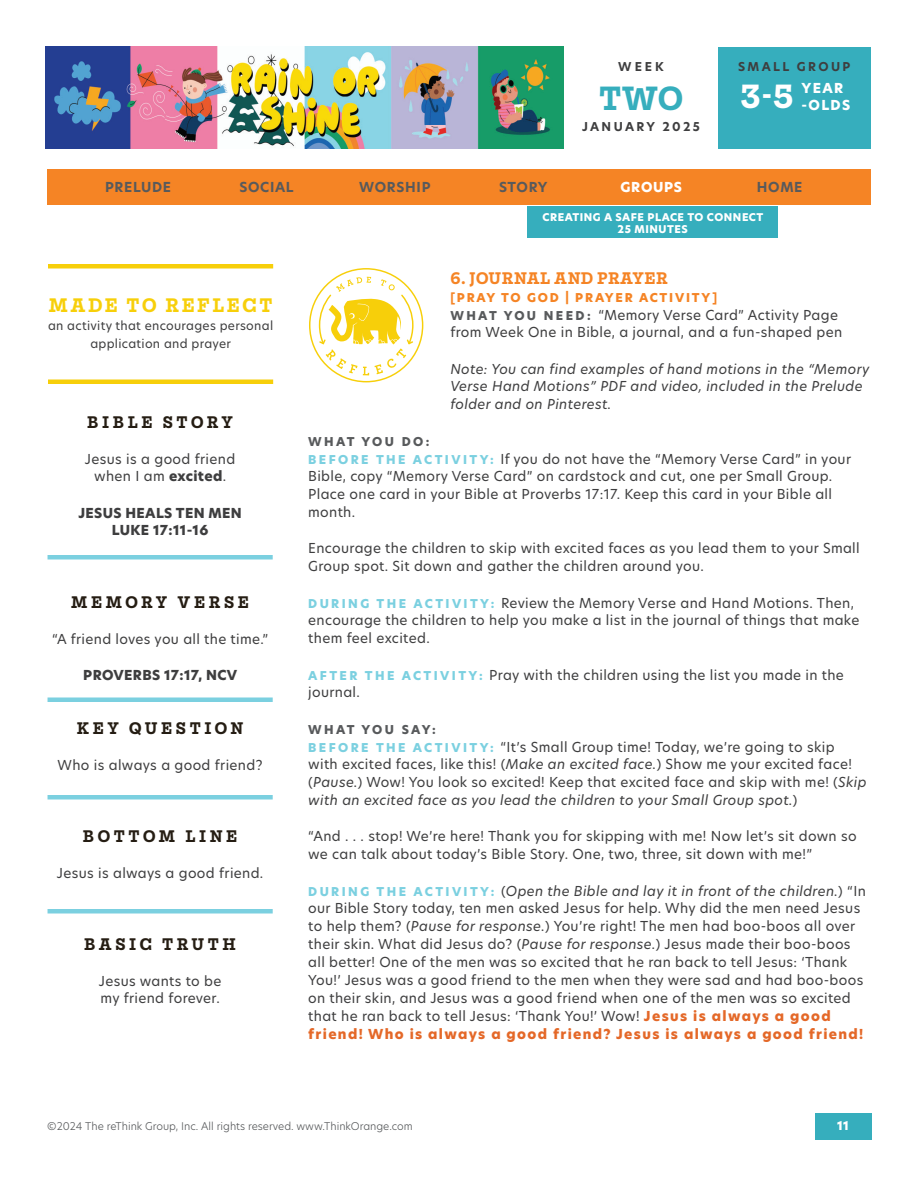
<style>
.page{position:relative;width:918px;height:1188px;background:#fff}
.page>*{position:absolute;margin:0;border:0;box-sizing:border-box;transform-origin:0 0}
.t1{font:700 36px "Mortise";color:#36aebd}
.t2{font:700 36px "Mortise";color:#fff}
.t3{font:700 21px "Mortise";letter-spacing:.125em;color:#f7cf0a}
.t4{font:700 18px "Mortise";letter-spacing:.2em;color:#251d13}
.t5{font:700 18px "Mortise";letter-spacing:.025em;color:#f58425}
.t6{font:13.5px/18px "New Hero";letter-spacing:.025em;color:#3e3e3f}
.t7{font:italic 13.5px/18px "New Hero";letter-spacing:.025em;color:#3e3e3f}
.t8{font:800 13.5px/18px "New Hero";letter-spacing:.025em;color:#3e3e3f;text-align:center}
.t9{font:700 13.5px "New Hero";letter-spacing:.05em;color:#585a5c}
.t10{font:800 13.5px/16.2px "New Hero";letter-spacing:.1em;color:#fff}
.t11{font:12px/18px "New Hero";letter-spacing:.025em;color:#3e3e3f;text-align:center}
.t12{font:800 12px "New Hero";letter-spacing:.15em;color:#f58425}
.t13{font:700 12px "New Hero";letter-spacing:.2em;color:#3e3e3f}
.t14{font:800 12px "New Hero";letter-spacing:.18em;color:#585a5c}
.t15{font:800 12px "New Hero";letter-spacing:.2em;color:#585a5c}
.t16{font:800 12px "New Hero";color:#fff}
.t17{font:300 10.5px "New Hero";color:#585a5c}
.t18{font:800 10.5px/12px "New Hero";letter-spacing:.05em;color:#fff;text-align:center}
.s1{font-weight:800}
.s2{font-weight:800;font-size:12px;color:#585a5c}
.s3{font-weight:800;font-size:12px;color:#7bd0e0}
.s4{font-style:italic}
.s5{font-weight:800;color:#e46828}
</style>
<div class="page">
<img style="left:45px;top:47px;width:519px;height:101px">
<div style="left:717px;top:47px;width:154px;height:102px;background:#36aebd"></div>
<div style="left:48px;top:555px;width:225px;height:5px;background:#7bd0e0"></div>
<hr style="left:48px;top:698px;width:225px;height:4px;background:#7bd0e0">
<div style="left:48px;top:795px;width:225px;height:5px;background:#7bd0e0"></div>
<div style="left:48px;top:909px;width:225px;height:5px;background:#7bd0e0"></div>
<svg style="left:309px;top:268px;width:114px;height:114px"></svg>
<hr style="left:48px;top:380px;width:225px;height:4px;background:#f7cf0a">
<hr style="left:48px;top:264px;width:225px;height:4px;background:#f7cf0a">
<div style="left:47px;top:170px;width:824px;height:36px;background:#f58425"></div>
<div style="left:815px;top:1113px;width:57px;height:27px;background:#36aebd"></div>
<div style="left:527px;top:206px;width:251px;height:32px;background:#36aebd"></div>
<p class="t13" style="left:618px;top:59px;width:47px">WEEK</p>
<h1 class="t1" style="left:599px;top:79px;width:85px">TWO</h1>
<p class="t13" style="left:582px;top:119px;width:119px">JANUARY 2025</p>
<p class="t13" style="left:738px;top:59px;width:114px">SMALL GROUP</p>
<h1 class="t2" style="left:740px;top:77px;width:55px">3-5</h1>
<p class="t10" style="left:802px;top:80px;width:50px">YEAR -OLDS</p>
<p class="t9" style="left:105px;top:177px;width:68px">PRELUDE</p>
<p class="t9" style="left:239px;top:177px;width:56px">SOCIAL</p>
<p class="t9" style="left:359px;top:177px;width:73px">WORSHIP</p>
<p class="t9" style="left:499px;top:177px;width:50px">STORY</p>
<p class="t10" style="left:621px;top:179px;width:63px">GROUPS</p>
<p class="t9" style="left:757px;top:177px;width:47px">HOME</p>
<h2 class="t3" style="left:49px;top:294px;width:225px">MADE TO REFLECT</h2>
<p class="t11" style="left:48px;top:316px;width:227px">an activity that encourages personal application and prayer</p>
<h3 class="t4" style="left:87px;top:412px;width:147px">BIBLE STORY</h3>
<p class="t6" style="left:85px;top:449px;width:152px;text-align:center">Jesus is a good friend when I am <span class="s1">excited</span>.</p>
<p class="t8" style="left:78px;top:504px;width:165px">JESUS HEALS TEN MEN<br>LUKE 17:11-16</p>
<h3 class="t4" style="left:71px;top:592px;width:179px">MEMORY VERSE</h3>
<p class="t6" style="left:52px;top:629px;width:218px">“A friend loves you all the time.”</p>
<p class="t8" style="left:83px;top:666px;width:156px">PROVERBS 17:17, NCV</p>
<h3 class="t4" style="left:77px;top:718px;width:168px">KEY QUESTION</h3>
<p class="t6" style="left:58px;top:755px;width:206px">Who is always a good friend?</p>
<h3 class="t4" style="left:83px;top:826px;width:156px">BOTTOM LINE</h3>
<p class="t6" style="left:57px;top:863px;width:208px">Jesus is always a good friend.</p>
<h3 class="t4" style="left:84px;top:934px;width:153px">BASIC TRUTH</h3>
<p class="t6" style="left:99px;top:971px;width:124px">Jesus wants to be my friend forever.</p>
<p class="t18" style="left:543px;top:211px;width:222px">CREATING A SAFE PLACE TO CONNECT<br>25 MINUTES</p>
<h3 class="t5" style="left:450px;top:268px;width:219px">6. JOURNAL AND PRAYER</h3>
<p class="t12" style="left:450px;top:289px;width:268px">[PRAY TO GOD | PRAYER ACTIVITY]</p>
<p class="t6" style="left:450px;top:305px;width:393px"><span class="s2">W H AT YO U N E E D :</span> “Memory Verse Card” Activity Page from Week One in Bible, a journal, and a fun-shaped pen</p>
<p class="t7" style="left:450px;top:359px;width:421px">Note: You can find examples of hand motions in the “Memory<br>Verse Hand Motions” PDF and video, included in the Prelude folder and on Pinterest.</p>
<p class="t15" style="left:308px;top:433px;width:123px">WHAT YOU DO:</p>
<p class="t6" style="left:308px;top:449px;width:544px"><span class="s3">B E F O R E T H E AC T I V I T Y:</span> If you do not have the “Memory Verse Card” in your Bible, copy “Memory Verse Card” on cardstock and cut, one per Small Group.<br>Place one card in your Bible at Proverbs 17:17. Keep this card in your Bible all month.</p>
<p class="t6" style="left:308px;top:539px;width:553px">Encourage the children to skip with excited faces as you lead them to your Small<br>Group spot. Sit down and gather the children around you.</p>
<p class="t6" style="left:308px;top:593px;width:553px"><span class="s3">D U R I N G T H E AC T I V I T Y:</span> Review the Memory Verse and Hand Motions. Then, encourage the children to help you make a list in the journal of things that make them feel excited.</p>
<p class="t6" style="left:308px;top:665px;width:537px"><span class="s3">A F T E R T H E AC T I V I T Y:</span> Pray with the children using the list you made in the journal.</p>
<p class="t14" style="left:308px;top:721px;width:129px">WHAT YOU SAY:</p>
<p class="t6" style="left:308px;top:737px;width:560px"><span class="s3">B E F O R E T H E AC T I V I T Y:</span> “It’s Small Group time! Today, we’re going to skip with excited faces, like this! (<span class="s4">Make an excited face.</span>) Show me your excited face! (<span class="s4">Pause.</span>) Wow! You look so excited! Keep that excited face and skip with me! (<span class="s4">Skip with an excited face as you lead the children to your Small Group spot.</span>)</p>
<p class="t6" style="left:308px;top:827px;width:550px">“And . . . stop! We’re here! Thank you for skipping with me! Now let’s sit down so we can talk about today’s Bible Story. One, two, three, sit down with me!”</p>
<p class="t6" style="left:308px;top:881px;width:559px"><span class="s3">D U R I N G T H E AC T I V I T Y:</span> (<span class="s4">Open the Bible and lay it in front of the children.</span>) “In our Bible Story today, ten men asked Jesus for help. Why did the men need Jesus to help them? (<span class="s4">Pause for response.</span>) You’re right! The men had boo-boos all over their skin. What did Jesus do? (<span class="s4">Pause for response.</span>) Jesus made their boo-boos all better! One of the men was so excited that he ran back to tell Jesus: ‘Thank You!’ Jesus was a good friend to the men when they were sad and had boo-boos on their skin, and Jesus was a good friend when one of the men was so excited that he ran back to tell Jesus: ‘Thank You!’ Wow! <span class="s5">Jesus is always a good friend! Who is always a good friend? Jesus is always a good friend!</span></p>
<p class="t17" style="left:47px;top:1118px;width:367px">©2024 The reThink Group, Inc. All rights reserved. www.ThinkOrange.com</p>
<p class="t16" style="left:837px;top:1117px;width:13px">11</p>
</div>
